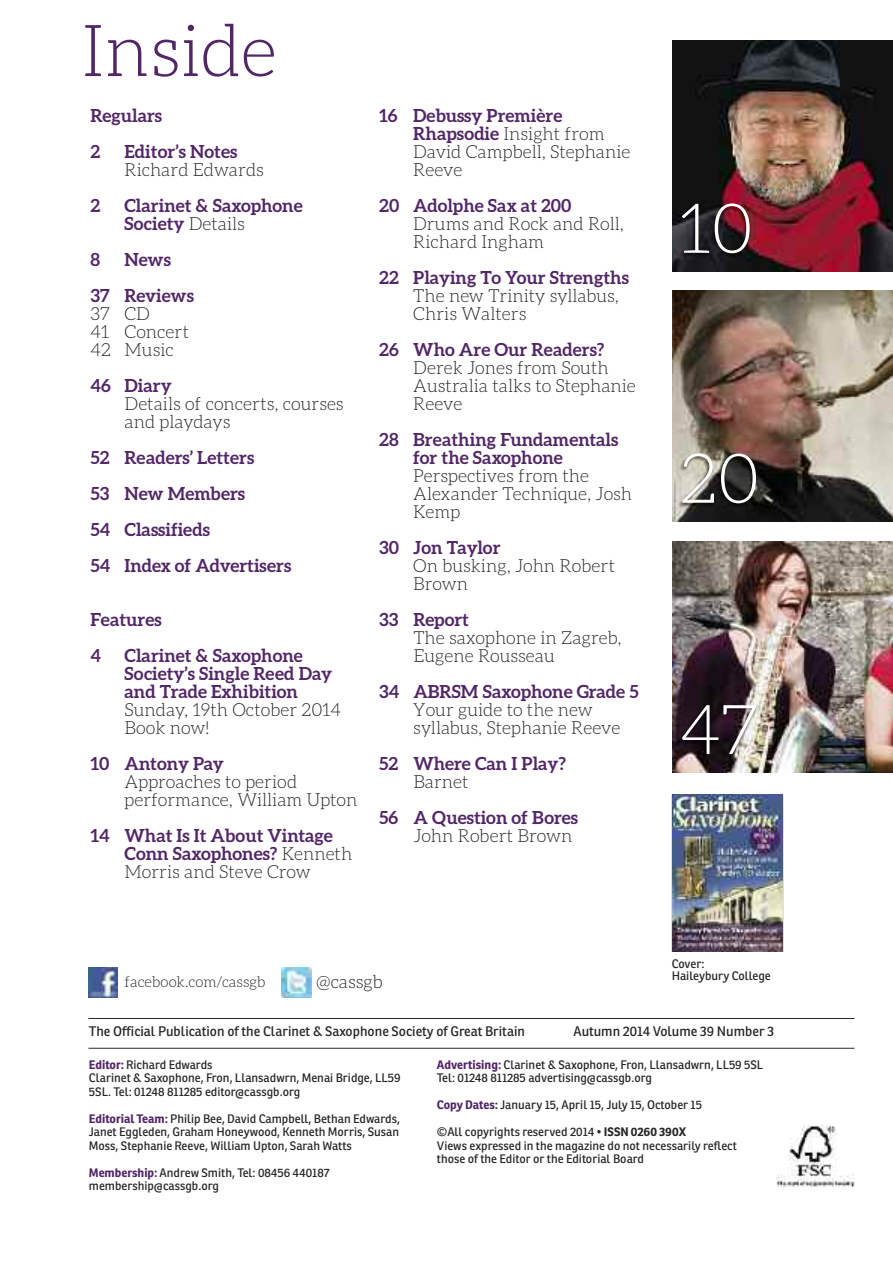
<style>
.page{position:relative;width:893px;height:1263px;background:#fff}
.page>*{position:absolute;margin:0;border:0;box-sizing:border-box;transform-origin:0 0}
.t1{font:300 72px "Aleo";color:#522667}
.t2{font:300 69px "Aleo";color:#fff}
.t3{font:300 18px/18px "Aleo";color:#272627}
.t4{font:700 18px/18px "Aleo";color:#522667}
.t5{font:300 15px "Aleo";color:#272627}
.t6{font:13.5px "Ronnia";color:#272627}
.t7{font:12px/13.5px "Ronnia";color:#272627}
.s1{font-weight:700;color:#522667}
.s2{font-weight:300;color:#272627}
.s3{font-weight:700}
</style>
<div class="page">
<img style="left:672px;top:40px;width:221px;height:231px">
<img style="left:675px;top:189px;width:180px;height:83px">
<img style="left:672px;top:290px;width:221px;height:231px">
<img style="left:672px;top:542px;width:221px;height:231px">
<img style="left:672px;top:795px;width:111px;height:156px">
<img style="left:675px;top:439px;width:180px;height:83px">
<img style="left:675px;top:691px;width:180px;height:82px">
<hr style="left:88px;top:1018px;width:766px;height:1px;background:#272627">
<hr style="left:88px;top:1048px;width:766px;height:1px;background:#272627">
<img style="left:88px;top:968px;width:30px;height:29px">
<img style="left:282px;top:968px;width:29px;height:29px">
<img style="left:777px;top:1125px;width:77px;height:62px">
<p class="t1" style="left:82px;top:12px;width:197px">inside</p>
<p class="t4" style="left:91px;top:97px;width:73px;line-height:36px">Regulars<br>2</p>
<p class="t3" style="left:125px;top:143px;width:141px"><span class="s1">Editor’s Notes </span>richard Edwards</p>
<p class="t4" style="left:90px;top:196px;width:11px">2</p>
<p class="t4" style="left:125px;top:196px;width:180px">Clarinet &amp; Saxophone<br>Society <span class="s2">details</span></p>
<p class="t4" style="left:91px;top:250px;width:11px">8</p>
<p class="t4" style="left:91px;top:241px;width:105px;line-height:36px;text-indent:34px">News<br>37 Reviews</p>
<p class="t3" style="left:91px;top:305px;width:100px">37 Cd<br>41 Concert<br>42 Music</p>
<p class="t3" style="left:125px;top:377px;width:221px;text-indent:-34px"><span class="s1">46 Diary<br></span>details of concerts, courses and playdays</p>
<p class="t4" style="left:91px;top:439px;width:202px;line-height:36px">52 Readers’ Letters<br>53 New Members<br>54 Classifieds<br>54 Index of Advertisers</p>
<p class="t4" style="left:91px;top:601px;width:73px;line-height:36px">Features<br>4</p>
<p class="t4" style="left:125px;top:646px;width:218px">Clarinet &amp; Saxophone<br>Society’s Single Reed Day and Trade Exhibition <span class="s2">sunday, 19th october 2014<br>Book now!</span></p>
<p class="t3" style="left:125px;top:755px;width:234px;text-indent:-34px"><span class="s1">10 Antony Pay<br></span>Approaches to period performance, William Upton</p>
<p class="t4" style="left:125px;top:826px;width:229px;text-indent:-34px">14 What Is It About Vintage<br>Conn Saxophones? <span class="s2">Kenneth<br>Morris and steve Crow</span></p>
<p class="t3" style="left:413px;top:107px;width:219px;text-indent:-34px"><span class="s1">16 Debussy Première<br>Rhapsodie</span> insight from david Campbell, stephanie reeve</p>
<p class="t3" style="left:413px;top:197px;width:212px;text-indent:-34px"><span class="s1">20 Adolphe Sax at 200 </span>drums and rock and roll, richard ingham</p>
<p class="t3" style="left:413px;top:269px;width:217px;text-indent:-34px"><span class="s1">22 Playing To Your Strengths </span>the new trinity syllabus,<br>Chris Walters</p>
<p class="t3" style="left:413px;top:341px;width:224px;text-indent:-34px"><span class="s1">26 Who Are Our Readers? </span>derek Jones from south<br>Australia talks to stephanie reeve</p>
<p class="t3" style="left:413px;top:431px;width:220px;text-indent:-34px"><span class="s1">28 Breathing Fundamentals for the Saxophone<br></span>Perspectives from the<br>Alexander technique, Josh<br>Kemp</p>
<p class="t3" style="left:413px;top:539px;width:203px;text-indent:-34px"><span class="s1">30 Jon Taylor<br></span>on busking, John robert<br>Brown</p>
<p class="t3" style="left:413px;top:611px;width:210px;text-indent:-34px"><span class="s1">33 Report<br></span>the saxophone in Zagreb,<br>Eugene rousseau</p>
<p class="t3" style="left:413px;top:683px;width:227px;text-indent:-34px"><span class="s1">34 ABRSM Saxophone Grade 5<br></span>Your guide to the new syllabus, stephanie reeve</p>
<p class="t4" style="left:413px;top:754px;width:154px;text-indent:-34px">52 Where Can I Play?<br><span class="s2">Barnet</span></p>
<p class="t4" style="left:413px;top:808px;width:166px;text-indent:-34px">56 A Question of Bores<br><span class="s2">John robert Brown</span></p>
<p class="t5" style="left:125px;top:973px;width:142px">facebook.com/cassgb</p>
<p class="t3" style="left:316px;top:972px;width:68px">@cassgb</p>
<p class="t2" style="left:680px;top:191px;width:75px">10</p>
<p class="t2" style="left:680px;top:441px;width:82px">20</p>
<p class="t2" style="left:680px;top:692px;width:80px">47</p>
<p class="t7" style="left:672px;top:958px;width:101px;line-height:12px">Cover:<br>Haileybury College</p>
<p class="t6" style="left:89px;top:1023px;width:438px">the official Publication of the Clarinet &amp; Saxophone Society of Great Britain</p>
<p class="t6" style="left:574px;top:1023px;width:202px">Autumn 2014 Volume 39 number 3</p>
<p class="t7" style="left:89px;top:1057px;width:313px"><span class="s1">Editor:</span> richard edwards<br>Clarinet &amp; Saxophone, fron, Llansadwrn, Menai Bridge, LL59<br>5SL. tel: 01248 811285 editor@cassgb.org</p>
<p class="t7" style="left:89px;top:1111px;width:312px;text-align:justify"><span class="s1">Editorial Team:</span> Philip Bee, David Campbell, Bethan edwards, Janet eggleden, Graham Honeywood, Kenneth Morris, Susan Moss, Stephanie reeve, William Upton, Sarah Watts</p>
<p class="t7" style="left:89px;top:1165px;width:242px"><span class="s1">Membership:</span> Andrew Smith, tel: 08456 440187 membership@cassgb.org</p>
<p class="t7" style="left:437px;top:1057px;width:328px"><span class="s1">Advertising:</span> Clarinet &amp; Saxophone, fron, Llansadwrn, LL59 5SL tel: 01248 811285 advertising@cassgb.org</p>
<p class="t7" style="left:437px;top:1098px;width:267px"><span class="s1">Copy Dates:</span> January 15, April 15, July 15, october 15</p>
<p class="t7" style="left:437px;top:1125px;width:302px">©All copyrights reserved 2014 • <span class="s3">ISSN 0260 390X<br></span>Views expressed in the magazine do not necessarily reflect those of the editor or the editorial Board</p>
</div>
